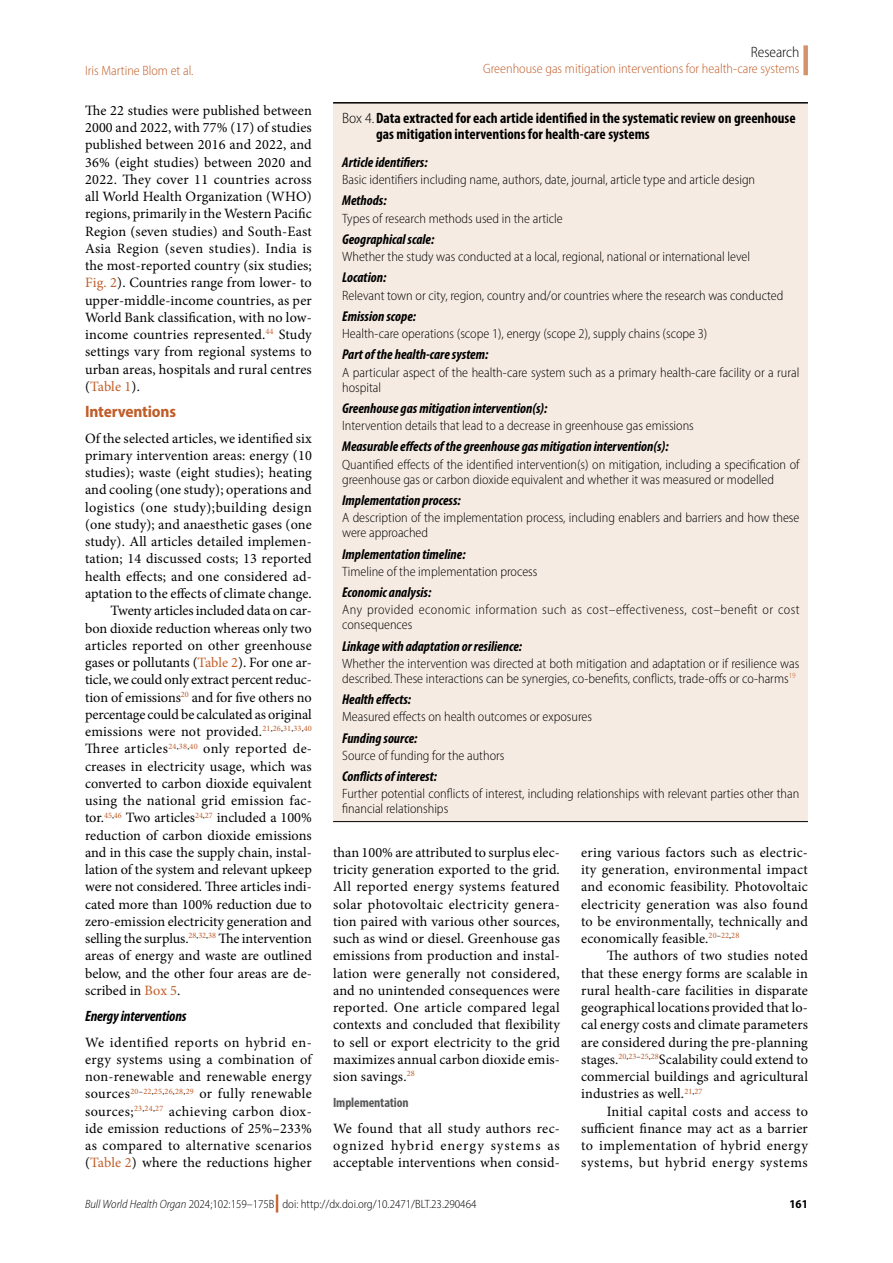
<style>
.page{position:relative;width:893px;height:1263px;background:#fff}
.page>*{position:absolute;margin:0;border:0;box-sizing:border-box;transform-origin:0 0}
.Head_2{font:700 semi-condensed 16.5px "Myriad Pro";letter-spacing:-.01em;color:#c05d28}
.Box_Title{font:700 condensed 15px/16.5px "Myriad Pro";color:#000}
.Head_3{font:italic 700 condensed 15px "Myriad Pro";letter-spacing:-.01em;color:#000}
.Section_Title{font:300 semi-condensed 15px "Myriad Pro";color:#000}
.Para_No_Ind{font:14.25px/17.2px "Minion Pro";letter-spacing:.01em;color:#000;text-align:justify}
.Para_Ind{font:14.25px/17.2px "Minion Pro";letter-spacing:.01em;color:#000;text-align:justify}
.Box_H1{font:italic 700 condensed 14.25px "Myriad Pro";color:#000}
.Box_Para{font:300 semi-condensed 13.5px/15px "Myriad Pro";color:#000}
.Box_Para-2{font:300 semi-condensed 13.5px/15px "Myriad Pro";letter-spacing:.03em;color:#000}
.RH_Outside{font:300 semi-condensed 13.5px "Myriad Pro";color:#c05d28}
.RH_Inside{font:300 semi-condensed 13.5px "Myriad Pro";color:#c05d28}
.Head_4{font:700 condensed 13.5px "Myriad Pro";letter-spacing:-.01em;color:#58595b}
.t1{font:300 semi-condensed 12px "Myriad Pro";color:#000}
.t2{font:700 semi-condensed 12px "Myriad Pro";color:#000}
.s1{color:#c05d28}
.s2{font-weight:300;font-stretch:semi-condensed}
.s3{font-style:italic}
.s4{font-weight:900;font-stretch:normal;font-size:18px;color:#c05d28}
</style>
<div class="page">
<div style="left:803px;top:45px;width:5px;height:30px;background:#d4936a"></div>
<div style="left:333px;top:104px;width:474px;height:718px;background:#f6ebe2"></div>
<hr style="left:333px;top:102px;width:475px;height:2px;background:#000">
<hr style="left:333px;top:821px;width:475px;height:1px;background:#000">
<p class="Section_Title" style="left:751px;top:43px;width:50px">Research</p>
<p class="RH_Inside" style="left:85px;top:62px;width:110px">Iris Martine Blom et al.</p>
<p class="RH_Outside" style="left:483px;top:61px;width:318px">Greenhouse gas mitigation interventions for health-care systems</p>
<p class="Para_No_Ind" style="left:85px;top:102px;width:228px">The 22 studies were published between 2000 and 2022, with 77% (17) of studies published between 2016 and 2022, and 36% (eight studies) between 2020 and 2022. They cover 11 countries across all World Health Organization (WHO) regions, primarily in the Western Pacific Region (seven studies) and South-East Asia Region (seven studies). India is the most-reported country (six studies; <span class="s1">Fig. 2</span>). Countries range from lower- to upper-middle-income countries, as per World Bank classification, with no low&shy;income countries represented.<sup>44</sup> Study settings vary from regional systems to urban areas, hospitals and rural centres (<span class="s1">Table 1</span>).</p>
<p class="Head_2" style="left:85px;top:401px;width:92px">Interventions</p>
<p class="Para_No_Ind" style="left:85px;top:430px;width:228px">Of the selected articles, we identified six primary intervention areas: energy (10 studies); waste (eight studies); heating and cooling (one study); operations and logistics (one study);building design (one study); and anaesthetic gases (one study). All articles detailed implemen&shy;tation; 14 discussed costs; 13 reported health effects; and one considered ad&shy;aptation to the effects of climate change.</p>
<p class="Para_Ind" style="left:85px;top:602px;width:228px;text-indent:26px">Twenty articles included data on car&shy;bon dioxide reduction whereas only two articles reported on other greenhouse gases or pollutants (<span class="s1">Table 2</span>). For one ar&shy;ticle, we could only extract percent reduc&shy;tion of emissions<sup>20</sup> and for five others no percentage could be calculated as original emissions were not provided.<sup>21</sup><sup>,</sup><sup>26</sup><sup>,</sup><sup>31</sup><sup>,</sup><sup>33</sup><sup>,</sup><sup>40<br></sup>Three articles<sup>24</sup><sup>,</sup><sup>38</sup><sup>,</sup><sup>40</sup> only reported de&shy;creases in electricity usage, which was converted to carbon dioxide equivalent using the national grid emission fac&shy;tor.<sup>45</sup><sup>,</sup><sup>46</sup> Two articles<sup>24</sup><sup>,</sup><sup>27</sup> included a 100% reduction of carbon dioxide emissions and in this case the supply chain, instal&shy;lation of the system and relevant upkeep were not considered. Three articles indi&shy;cated more than 100% reduction due to zero-emission electricity generation and selling the surplus.<sup>28</sup><sup>,</sup><sup>32</sup><sup>,</sup><sup>38</sup> The intervention areas of energy and waste are outlined below, and the other four areas are de&shy;scribed in <span class="s1">Box 5</span>.</p>
<p class="Head_3" style="left:85px;top:1006px;width:103px">Energy interventions</p>
<p class="Para_No_Ind" style="left:85px;top:1033px;width:228px">We identified reports on hybrid en&shy;ergy systems using a combination of non-renewable and renewable energy sources<sup>20</sup><sup>–</sup><sup>22</sup><sup>,</sup><sup>25</sup><sup>,</sup><sup>26</sup><sup>,</sup><sup>28</sup><sup>,</sup><sup>29</sup> or fully renewable sources;<sup>23</sup><sup>,</sup><sup>24</sup><sup>,</sup><sup>27</sup> achieving carbon diox&shy;ide emission reductions of 25%–233% as compared to alternative scenarios (<span class="s1">Table 2</span>) where the reductions higher</p>
<p class="Box_Title" style="left:376px;top:109px;width:421px;text-indent:-34px"><span class="s2">Box 4.</span>Data extracted for each article identified in the systematic review on greenhouse gas mitigation interventions for health-care systems</p>
<p class="Box_H1" style="left:342px;top:153px;width:87px">Article identifiers:</p>
<p class="Box_Para" style="left:342px;top:172px;width:415px">Basic identifiers including name, authors, date, journal, article type and article design</p>
<p class="Box_H1" style="left:342px;top:192px;width:46px">Methods:</p>
<p class="Box_Para" style="left:342px;top:210px;width:222px">Types of research methods used in the article</p>
<p class="Box_H1" style="left:342px;top:230px;width:94px">Geographical scale:</p>
<p class="Box_Para" style="left:342px;top:249px;width:410px">Whether the study was conducted at a local, regional, national or international level</p>
<p class="Box_H1" style="left:342px;top:269px;width:46px">Location:</p>
<p class="Box_Para" style="left:342px;top:287px;width:443px">Relevant town or city, region, country and/or countries where the research was conducted</p>
<p class="Box_H1" style="left:342px;top:307px;width:75px">Emission scope:</p>
<p class="Box_Para" style="left:342px;top:326px;width:367px">Health-care operations (scope 1), energy (scope 2), supply chains (scope 3)</p>
<p class="Box_H1" style="left:342px;top:346px;width:148px">Part of the health-care system:</p>
<p class="Box_Para" style="left:342px;top:364px;width:459px">A particular aspect of the health-care system such as a primary health-care facility or a rural hospital</p>
<p class="Box_H1" style="left:342px;top:399px;width:207px">Greenhouse gas mitigation intervention(s):</p>
<p class="Box_Para" style="left:342px;top:418px;width:353px">Intervention details that lead to a decrease in greenhouse gas emissions</p>
<p class="Box_H1" style="left:342px;top:438px;width:328px">Measurable effects of the greenhouse gas mitigation intervention(s):</p>
<p class="Box_Para" style="left:342px;top:456px;width:459px">Quantified effects of the identified intervention(s) on mitigation, including a specification of greenhouse gas or carbon dioxide equivalent and whether it was measured or modelled</p>
<p class="Box_H1" style="left:342px;top:491px;width:120px">Implementation process:</p>
<p class="Box_Para" style="left:342px;top:510px;width:459px">A description of the implementation process, including enablers and barriers and how these were approached</p>
<p class="Box_H1" style="left:342px;top:545px;width:125px">Implementation timeline:</p>
<p class="Box_Para" style="left:342px;top:563px;width:197px">Timeline of the implementation process</p>
<p class="Box_H1" style="left:342px;top:583px;width:91px">Economic analysis:</p>
<p class="Box_Para-2" style="left:342px;top:602px;width:459px">Any provided economic information such as cost–effectiveness, cost–benefit or cost consequences</p>
<p class="Box_H1" style="left:342px;top:637px;width:181px">Linkage with adaptation or resilience:</p>
<p class="Box_Para" style="left:342px;top:655px;width:459px">Whether the intervention was directed at both mitigation and adaptation or if resilience was described. These interactions can be synergies, co-benefits, conflicts, trade-offs or co-harms<sup>19</sup></p>
<p class="Box_H1" style="left:342px;top:690px;width:71px">Health effects:</p>
<p class="Box_Para" style="left:342px;top:709px;width:251px">Measured effects on health outcomes or exposures</p>
<p class="Box_H1" style="left:342px;top:729px;width:77px">Funding source:</p>
<p class="Box_Para" style="left:342px;top:747px;width:164px">Source of funding for the authors</p>
<p class="Box_H1" style="left:342px;top:767px;width:96px">Conflicts of interest:</p>
<p class="Box_Para" style="left:342px;top:786px;width:459px">Further potential conflicts of interest, including relationships with relevant parties other than financial relationships</p>
<p class="Para_No_Ind" style="left:333px;top:844px;width:228px">than 100% are attributed to surplus elec&shy;tricity generation exported to the grid.<br>All reported energy systems featured solar photovoltaic electricity genera&shy;tion paired with various other sources, such as wind or diesel. Greenhouse gas emissions from production and instal&shy;lation were generally not considered, and no unintended consequences were reported. One article compared legal contexts and concluded that flexibility to sell or export electricity to the grid maximizes annual carbon dioxide emis&shy;sion savings.<sup>28</sup></p>
<p class="Head_4" style="left:333px;top:1094px;width:77px">Implementation</p>
<p class="Para_No_Ind" style="left:333px;top:1120px;width:228px">We found that all study authors rec&shy;ognized hybrid energy systems as acceptable interventions when consid-</p>
<p class="Para_No_Ind" style="left:581px;top:844px;width:228px">ering various factors such as electric&shy;ity generation, environmental impact and economic feasibility. Photovoltaic electricity generation was also found to be environmentally, technically and economically feasible.<sup>20</sup><sup>–</sup><sup>22</sup><sup>,</sup><sup>28</sup></p>
<p class="Para_Ind" style="left:581px;top:947px;width:228px;text-indent:26px">The authors of two studies noted that these energy forms are scalable in rural health-care facilities in disparate geographical locations provided that lo&shy;cal energy costs and climate parameters are considered during the pre-planning stages.<sup>20</sup><sup>,</sup><sup>23</sup><sup>–</sup><sup>25</sup><sup>,</sup><sup>28</sup>Scalability could extend to commercial buildings and agricultural industries as well.<sup>21</sup><sup>,</sup><sup>27</sup></p>
<p class="Para_Ind" style="left:581px;top:1102px;width:228px;text-indent:26px">Initial capital costs and access to sufficient finance may act as a barrier to implementation of hybrid energy systems, but hybrid energy systems</p>
<p class="t1" style="left:85px;top:1197px;width:393px"><span class="s3">Bull World Health Organ</span> 2024;102:159–175B<span class="s4">|</span> doi: http://dx.doi.org/10.2471/BLT.23.290464</p>
<p class="t2" style="left:789px;top:1196px;width:20px">161</p>
</div>
